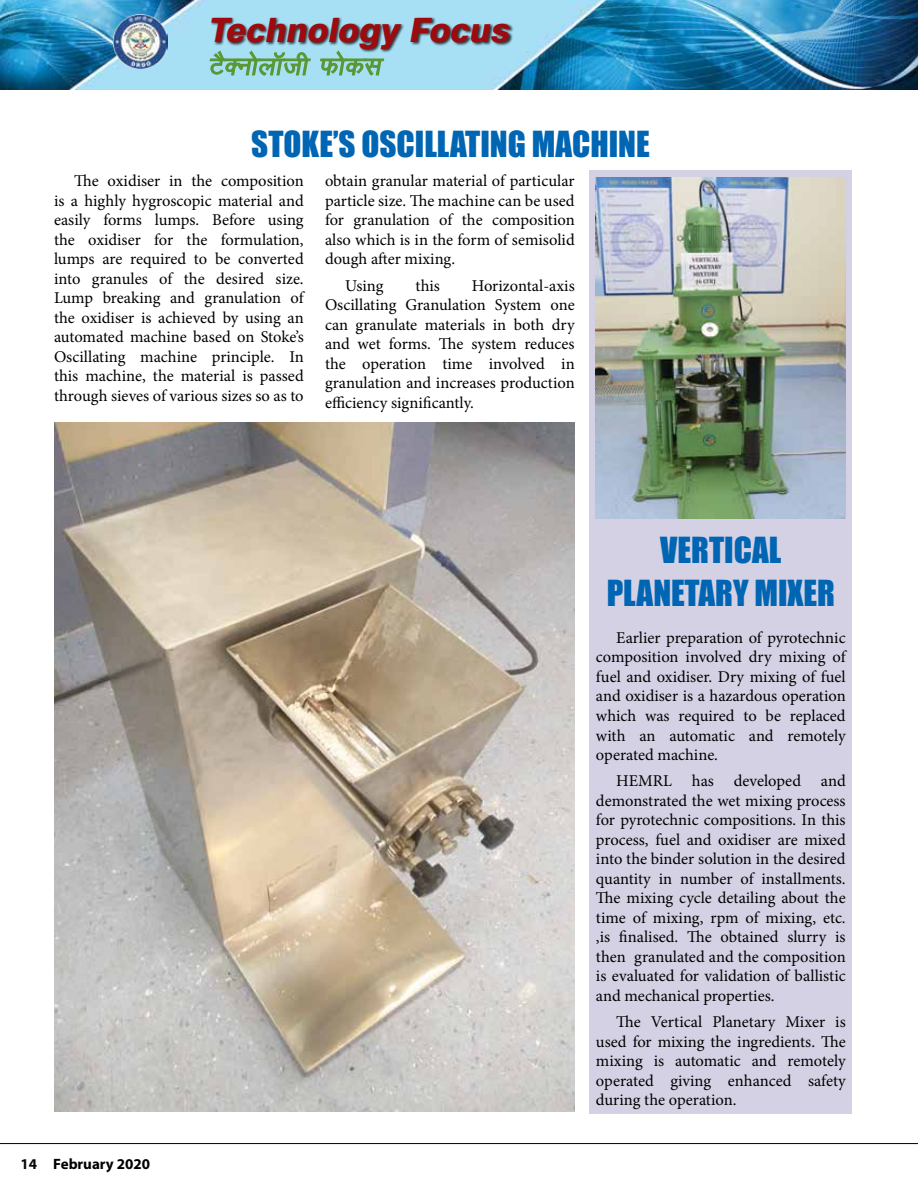
<style>
.page{position:relative;width:918px;height:1188px;background:#fff}
.page>*{position:absolute;margin:0;border:0;box-sizing:border-box;transform-origin:0 0}
.t1{font:italic 800 33.6px "Swiss 721 BT";color:#9e0b0f}
.t2{font:33px/42.3px "Impact";color:#0066b3;text-align:center}
.t3{font:16.5px/19.5px "Minion Pro";color:#000;text-align:justify}
.t4{font:700 15px "Myriad Pro";color:#000}
.s1{color:#090606}
</style>
<div class="page">
<img style="left:0;top:0;width:918px;height:89px">
<div style="left:211px;top:17px;width:303px;height:35px;background:#000;opacity:.75"></div>
<svg style="left:209px;top:43px;width:103px;height:38px;background:#90cabe"></svg>
<svg style="left:319px;top:49px;width:66px;height:36px;background:#91cbc0"></svg>
<img style="left:114px;top:15px;width:54px;height:54px">
<hr style="left:0;top:1143px;width:918px;height:1px;background:#000">
<div style="left:589px;top:170px;width:263px;height:944px;background:#d5d1e4"></div>
<img style="left:54px;top:423px;width:521px;height:688px">
<img style="left:596px;top:177px;width:250px;height:341px">
<h1 class="t1" style="left:208px;top:9px;width:310px">Technology Focus</h1>
<h2 class="t2" style="left:251px;top:122px;width:400px">STOKE’S OSCILLATING MACHINE</h2>
<p class="t3" style="left:54px;top:171px;width:251px;text-indent:20px">The oxidiser in the composition is a highly hygroscopic material and easily forms lumps. Before using the oxidiser for the formulation, lumps are required to be converted into granules of the desired size.<br>Lump breaking and granulation of the oxidiser is achieved by using an automated machine based on Stoke’s Oscillating machine principle. In this machine, the material is passed through sieves of various sizes so as to</p>
<p class="t3" style="left:325px;top:171px;width:251px">obtain granular material of particular particle size. The machine can be used for granulation of the composition also which is in the form of semisolid dough after mixing.</p>
<p class="t3" style="left:325px;top:276px;width:251px;text-indent:147px">Horizontal-axis Oscillating Granulation System one can granulate materials in both dry and wet forms. The system reduces the operation time involved in granulation and increases production efficiency significantly.</p>
<p class="t3" style="left:345px;top:276px;width:40px">Using</p>
<p class="t3" style="left:416px;top:276px;width:26px">this</p>
<p class="t4" style="left:20px;top:1154px;width:131px"><span class="s1">14</span> February 2020</p>
<h2 class="t2" style="left:607px;top:529px;width:230px">VERTICAL<br>PLANETARY MIXER</h2>
<p class="t3" style="left:596px;top:628px;width:251px;text-indent:20px">Earlier preparation of pyrotechnic composition involved dry mixing of fuel and oxidiser. Dry mixing of fuel and oxidiser is a hazardous operation which was required to be replaced with an automatic and remotely operated machine.</p>
<p class="t3" style="left:596px;top:771px;width:251px;text-indent:20px">HEMRL has developed and demonstrated the wet mixing process for pyrotechnic compositions. In this process, fuel and oxidiser are mixed into the binder solution in the desired quantity in number of installments.<br>The mixing cycle detailing about the time of mixing, rpm of mixing, etc. ,is finalised. The obtained slurry is then granulated and the composition is evaluated for validation of ballistic and mechanical properties.</p>
<p class="t3" style="left:596px;top:1012px;width:251px;text-indent:20px">The Vertical Planetary Mixer is used for mixing the ingredients. The mixing is automatic and remotely operated giving enhanced safety during the operation.</p>
</div>
